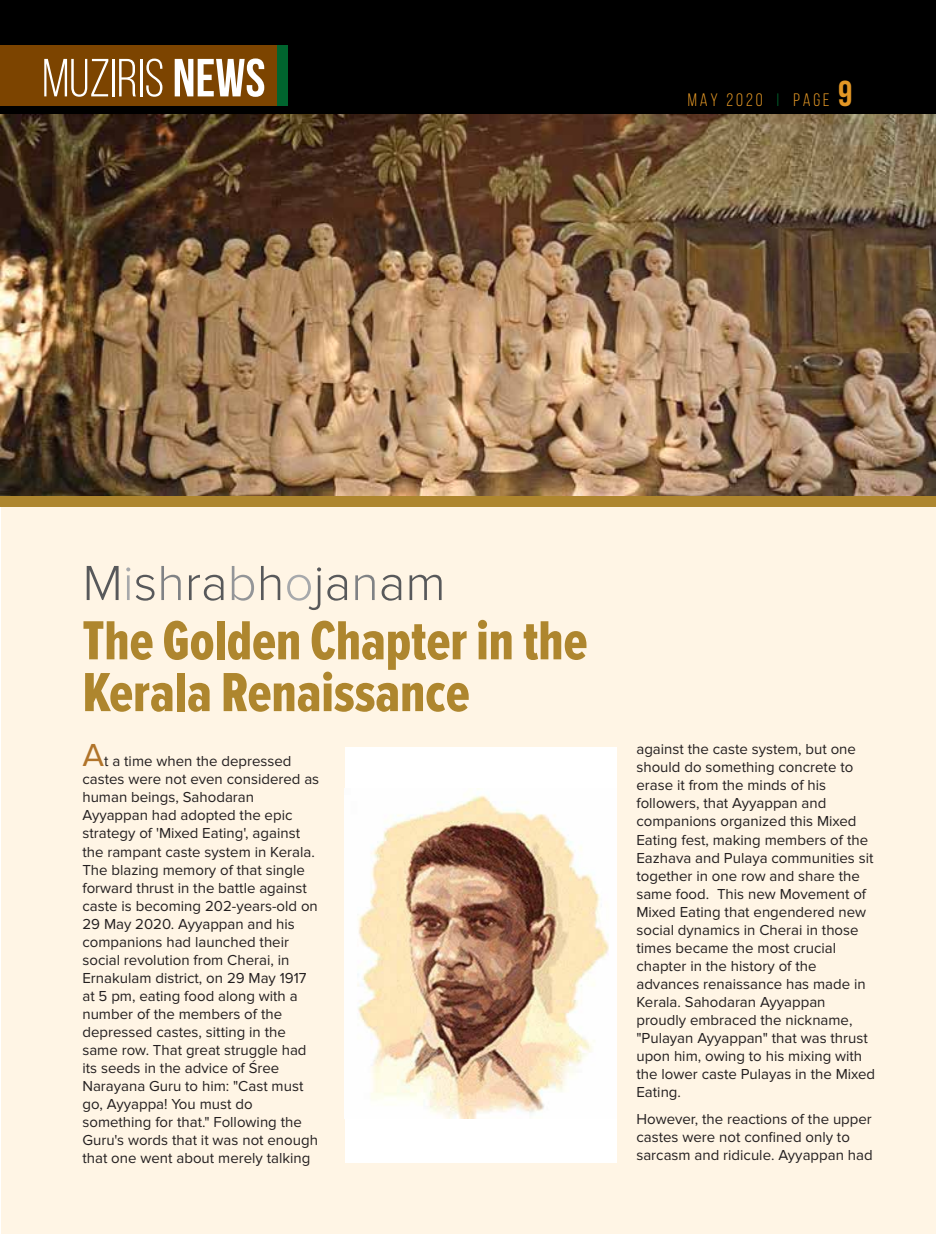
<style>
.page{position:relative;width:936px;height:1234px;background:#fff}
.page>*{position:absolute;margin:0;border:0;box-sizing:border-box;transform-origin:0 0}
.t1{font:57px/51.8px "Proxima Nova Ex Cn Extrabld";color:#ae862e}
.t2{font:300 51.15px "Proxima Nova";color:#58595b}
.t3{font:18px "Bebas Neue";letter-spacing:.16em;color:#e39725}
.t4{font:15px/18px "Proxima Nova";color:#231f20}
.s1{color:#00652e}
.s2{font-weight:700;font-size:36px}
.s3{color:#a7a9ac}
.s4{color:#808285}
.s5{color:#939598}
.s6{font-size:33px;color:#b1742a}
</style>
<div class="page">
<div style="left:1px;top:113px;width:934px;height:1120px;background:#fff5e5"></div>
<div style="left:345px;top:747px;width:271px;height:415px;background:#fff"></div>
<div style="left:0;top:475px;width:935px;height:32px;background:#ae862e"></div>
<img style="left:357px;top:788px;width:252px;height:330px">
<img style="left:0;top:114px;width:935px;height:381px">
<div style="left:0;top:0;width:935px;height:114px;background:#000"></div>
<div style="left:22px;top:45px;width:266px;height:60px;background:#00652e"></div>
<div style="left:0;top:45px;width:276px;height:60px;background:#7c4400"></div>
<svg style="left:44px;top:59px;width:64px;height:38px"></svg>
<hr style="left:112px;top:59px;width:3px;height:37px;background:#fff">
<svg style="left:119px;top:59px;width:17px;height:37px"></svg>
<hr style="left:140px;top:59px;width:2px;height:37px;background:#fff">
<svg style="left:146px;top:59px;width:16px;height:38px"></svg>
<svg style="left:175px;top:58px;width:89px;height:39px"></svg>
<p class="t3" style="left:687px;top:90px;width:166px">MAY 2020 <span class="s1">i</span> PAGE <span class="s2">9</span></p>
<h2 class="t2" style="left:82px;top:553px;width:365px">M<span class="s3">i</span>s<span class="s4">h</span>ra<span class="s5">b</span>h<span class="s3">o</span>ja<span class="s4">n</span>am</h2>
<h1 class="t1" style="left:82px;top:616px;width:506px">The Golden Chapter in the<br>Kerala Renaissance</h1>
<p class="t4" style="left:82px;top:752px;width:238px"><span class="s6">A</span>t a time when the depressed castes were not even considered as human beings, Sahodaran<br>Ayyappan had adopted the epic strategy of 'Mixed Eating', against the rampant caste system in Kerala.<br>The blazing memory of that single forward thrust in the battle against caste is becoming 202-years-old on<br>29 May 2020. Ayyappan and his companions had launched their social revolution from Cherai, in<br>Ernakulam district, on 29 May 1917 at 5 pm, eating food along with a number of the members of the depressed castes, sitting in the same row. That great struggle had its seeds in the advice of Śree<br>Narayana Guru to him: "Cast must go, Ayyappa! You must do something for that." Following the<br>Guru's words that it was not enough that one went about merely talking</p>
<p class="t4" style="left:636px;top:740px;width:240px">against the caste system, but one should do something concrete to erase it from the minds of his followers, that Ayyappan and companions organized this Mixed<br>Eating fest, making members of the<br>Eazhava and Pulaya communities sit together in one row and share the same food. This new Movement of<br>Mixed Eating that engendered new social dynamics in Cherai in those times became the most crucial chapter in the history of the advances renaissance has made in<br>Kerala. Sahodaran Ayyappan proudly embraced the nickname, "Pulayan Ayyappan" that was thrust upon him, owing to his mixing with the lower caste Pulayas in the Mixed<br>Eating.</p>
<p class="t4" style="left:636px;top:1109px;width:238px">However, the reactions of the upper castes were not confined only to sarcasm and ridicule. Ayyappan had</p>
</div>
